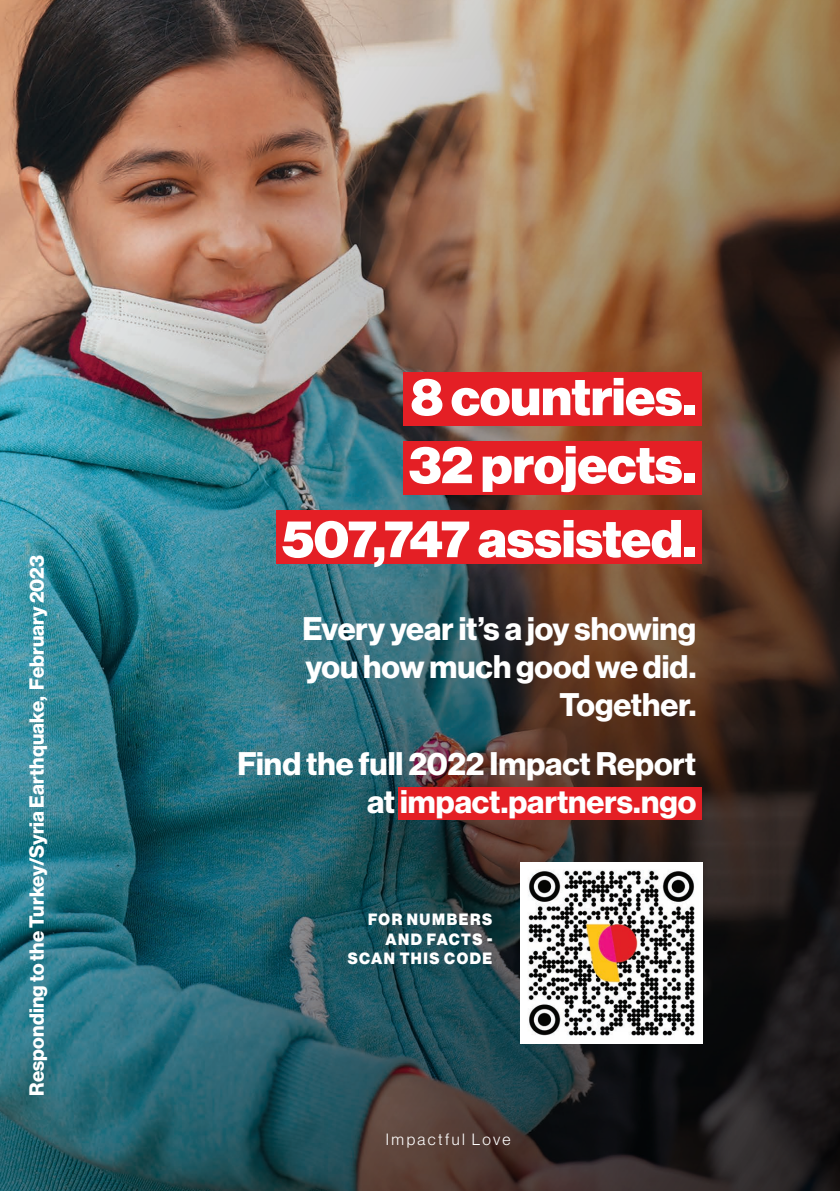
<style>
.page{position:relative;width:840px;height:1191px;background:#fff}
.page>*{position:absolute;margin:0;border:0;box-sizing:border-box;transform-origin:0 0}
.t1{font:52px "N Haas Grotesk DS Pro 95 Blk";color:#fff}
.t2{font:32px/38.4px "N Haas Grotesk DS Pro 75 Bd";color:#fff;text-align:right}
.t3{font:20px "N Haas Grotesk DS Pro 75 Bd";letter-spacing:.01em;color:#fff}
.t4{font:16px/19.2px "N Haas Grotesk DS Pro 95 Blk";letter-spacing:.105em;color:#fff;text-align:right;scale:.95 1}
.t5{font:16px "N Haas Grotesk DS Pro 45 Lt";letter-spacing:.145em;color:#fff}
</style>
<div class="page">
<img style="left:0;top:0;width:839px;height:1191px">
<div style="left:276px;top:510px;width:425px;height:54px;background:#e41f25"></div>
<div style="left:403px;top:441px;width:298px;height:54px;background:#e41f25"></div>
<div style="left:403px;top:372px;width:298px;height:54px;background:#e41f25"></div>
<div style="left:398px;top:787px;width:303px;height:32px;background:#e41f25"></div>
<img style="left:520px;top:862px;width:181px;height:181px">
<p class="t3" style="left:25px;top:1095px;width:542px;rotate:-90deg">Responding to the Turkey/Syria Earthquake, February 2023</p>
<p class="t1" style="left:410px;top:366px;width:287px">8 countries.</p>
<p class="t1" style="left:408px;top:434px;width:289px">32 projects.</p>
<p class="t1" style="left:281px;top:508px;width:416px">507,747 assisted.</p>
<p class="t2" style="left:302px;top:609px;width:395px">Every year it’s a joy showing</p>
<p class="t2" style="left:305px;top:648px;width:392px">you how much good we did.</p>
<p class="t2" style="left:559px;top:686px;width:138px">Together.</p>
<p class="t2" style="left:237px;top:745px;width:460px">Find the full 2022 Impact Report at impact.partners.ngo</p>
<p class="t4" style="left:347px;top:910px;width:153px">FOR NUMBERS<br>AND FACTS -<br>SCAN THIS CODE</p>
<p class="t5" style="left:386px;top:1130px;width:126px">Impactful Love</p>
</div>
